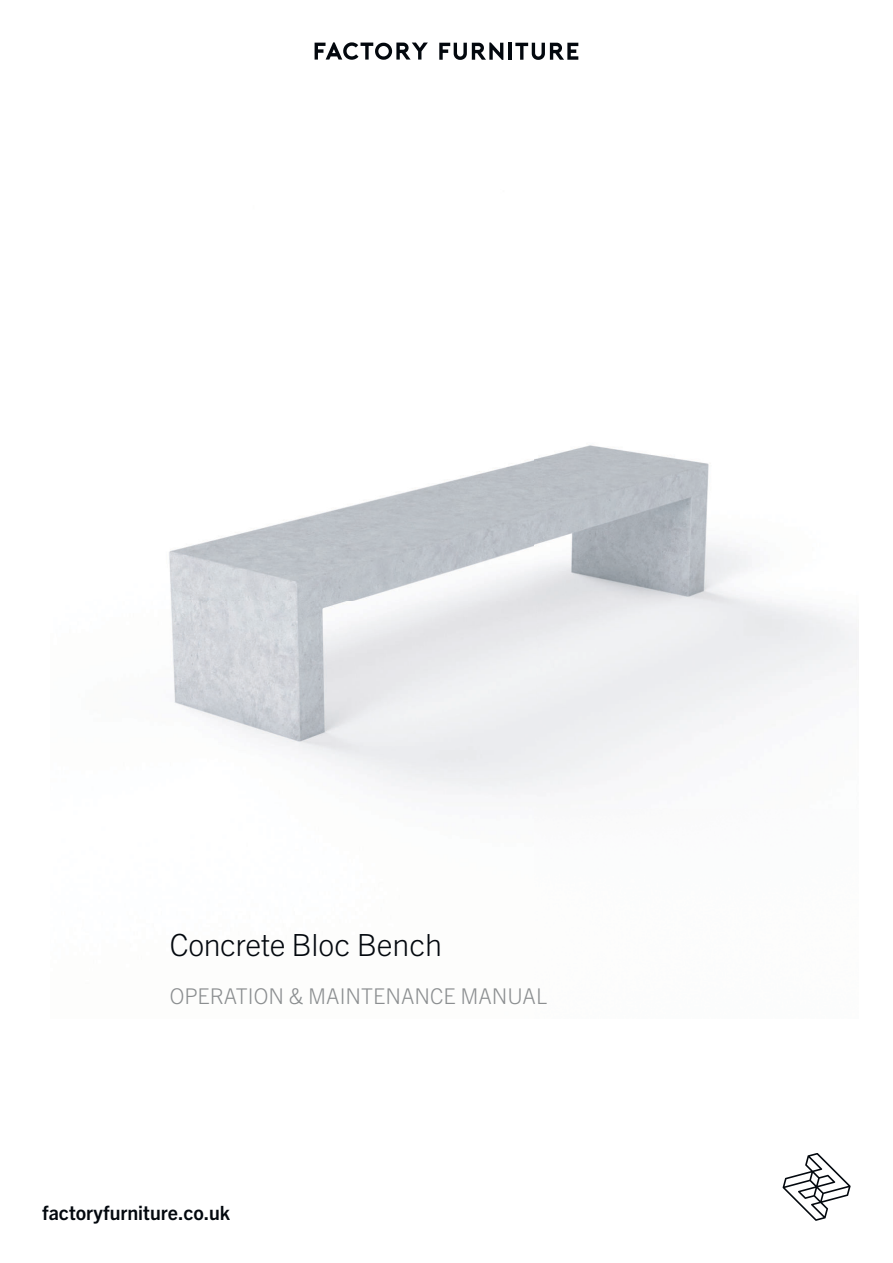
<style>
.page{position:relative;width:893px;height:1263px;background:#fff}
.page>*{position:absolute;margin:0;border:0;box-sizing:border-box;transform-origin:0 0}
.t1{font:300 30.6px "Trade Gothic Next LT Pro";letter-spacing:-.015em;color:#03080e}
.t2{font:300 21.75px "Trade Gothic Next LT Pro";color:#8b8e90}
.t3{font:700 19.65px "Trade Gothic Next LT Pro";color:#03080e}
</style>
<div class="page">
<svg style="left:782px;top:1153px;width:68px;height:67px"></svg>
<svg style="left:314px;top:43px;width:114px;height:17px"></svg>
<svg style="left:439px;top:43px;width:64px;height:17px"></svg>
<hr style="left:508px;top:43px;width:4px;height:17px;background:#03080e">
<svg style="left:515px;top:43px;width:63px;height:17px"></svg>
<img style="left:169px;top:445px;width:689px;height:351px">
<h1 class="t1" style="left:170px;top:934px;width:273px">Concrete Bloc Bench</h1>
<p class="t2" style="left:170px;top:988px;width:378px">OPERATION &amp; MAINTENANCE MANUAL</p>
<p class="t3" style="left:42px;top:1206px;width:189px">factoryfurniture.co.uk</p>
</div>
